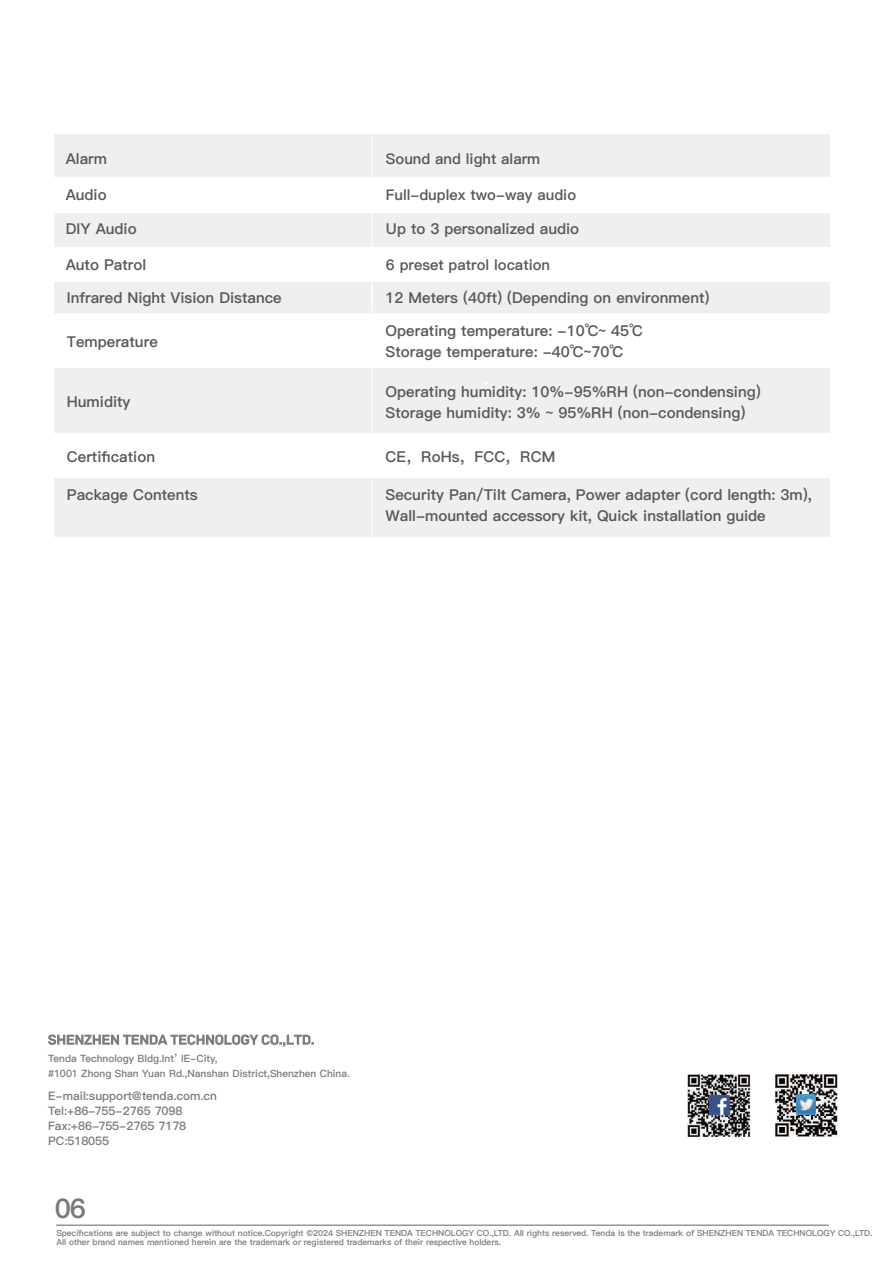
<style>
.page{position:relative;width:893px;height:1263px;background:#fff}
.page>*{position:absolute;margin:0;border:0;box-sizing:border-box;transform-origin:0 0}
.t1{font:27px "Ping Fang SC Heavy";color:#7a7979}
.t2{font:15px/21px "Ping Fang SC Heavy";color:#585959}
.t3{font:14.7px "Ping Fang SC Heavy";color:#585959}
.t4{font:11.7px/15.1px "Ping Fang SC Heavy";color:#7d7d7d}
.t5{font:10.05px/15.5px "Ping Fang SC Heavy";color:#7d7d7d}
.t6{font:8.4px/8.7px "Ping Fang SC Heavy";color:#7d7d7d}
</style>
<div class="page">
<hr style="left:56px;top:1225px;width:773px;height:1px;background:#646363">
<img style="left:775px;top:1074px;width:62px;height:62px">
<img style="left:796px;top:1095px;width:20px;height:19px">
<img style="left:797px;top:1096px;width:18px;height:18px">
<img style="left:688px;top:1074px;width:62px;height:63px">
<img style="left:710px;top:1095px;width:19px;height:19px">
<svg style="left:48px;top:1034px;width:266px;height:13px"></svg>
<div style="left:55px;top:282px;width:775px;height:32px;background:#efeff0"></div>
<div style="left:55px;top:478px;width:775px;height:59px;background:#efeff0"></div>
<div style="left:54px;top:369px;width:775px;height:64px;background:#efeff0"></div>
<hr style="left:55px;top:313px;width:775px;height:1px;background:#fff">
<hr style="left:372px;top:282px;width:1px;height:285px;background:#fff">
<div style="left:55px;top:213px;width:775px;height:33px;background:#efeff0"></div>
<div style="left:55px;top:135px;width:775px;height:42px;background:#efeff0"></div>
<hr style="left:372px;top:108px;width:1px;height:203px;background:#fff">
<p class="t2" style="left:66px;top:149px;width:43px">Alarm</p>
<p class="t3" style="left:386px;top:150px;width:156px">Sound and light alarm</p>
<p class="t2" style="left:66px;top:185px;width:43px">Audio</p>
<p class="t3" style="left:386px;top:186px;width:192px">Full-duplex two-way audio</p>
<p class="t2" style="left:66px;top:218px;width:73px">DIY Audio</p>
<p class="t2" style="left:386px;top:218px;width:195px">Up to 3 personalized audio</p>
<p class="t2" style="left:66px;top:255px;width:82px">Auto Patrol</p>
<p class="t3" style="left:386px;top:256px;width:166px">6 preset patrol location</p>
<p class="t2" style="left:67px;top:288px;width:216px">Infrared Night Vision Distance</p>
<p class="t2" style="left:386px;top:288px;width:325px">12 Meters (40ft) (Depending on environment)</p>
<p class="t2" style="left:67px;top:331px;width:92px">Temperature</p>
<p class="t2" style="left:386px;top:320px;width:259px">Operating temperature: -10℃~ 45℃<br>Storage temperature: -40℃~70℃</p>
<p class="t2" style="left:67px;top:392px;width:65px">Humidity</p>
<p class="t2" style="left:386px;top:382px;width:377px">Operating humidity: 10%-95%RH (non-condensing)<br>Storage humidity: 3% ~ 95%RH (non-condensing)</p>
<p class="t2" style="left:67px;top:447px;width:90px">Certification</p>
<p class="t2" style="left:386px;top:447px;width:171px">CE，RoHs，FCC，RCM</p>
<p class="t2" style="left:67px;top:484px;width:132px">Package Contents</p>
<p class="t2" style="left:386px;top:484px;width:428px">Security Pan/Tilt Camera, Power adapter (cord length: 3m),<br>Wall-mounted accessory kit, Quick installation guide</p>
<p class="t5" style="left:48px;top:1051px;width:303px">Tenda Technology Bldg.Int’ IE-City,<br>#1001 Zhong Shan Yuan Rd.,Nanshan District,Shenzhen China.</p>
<p class="t4" style="left:48px;top:1088px;width:170px">E-mail:support@tenda.com.cn<br>Tel:+86-755-2765 7098<br>Fax:+86-755-2765 7178<br>PC:518055</p>
<h1 class="t1" style="left:55px;top:1192px;width:33px">06</h1>
<p class="t6" style="left:56px;top:1229px;width:818px">Specifications are subject to change without notice.Copyright ©2024 SHENZHEN TENDA TECHNOLOGY CO.,LTD. All rights reserved. Tenda is the trademark of SHENZHEN TENDA TECHNOLOGY CO.,LTD.<br>All other brand names mentioned herein are the trademark or registered trademarks of their respective holders.</p>
</div>
